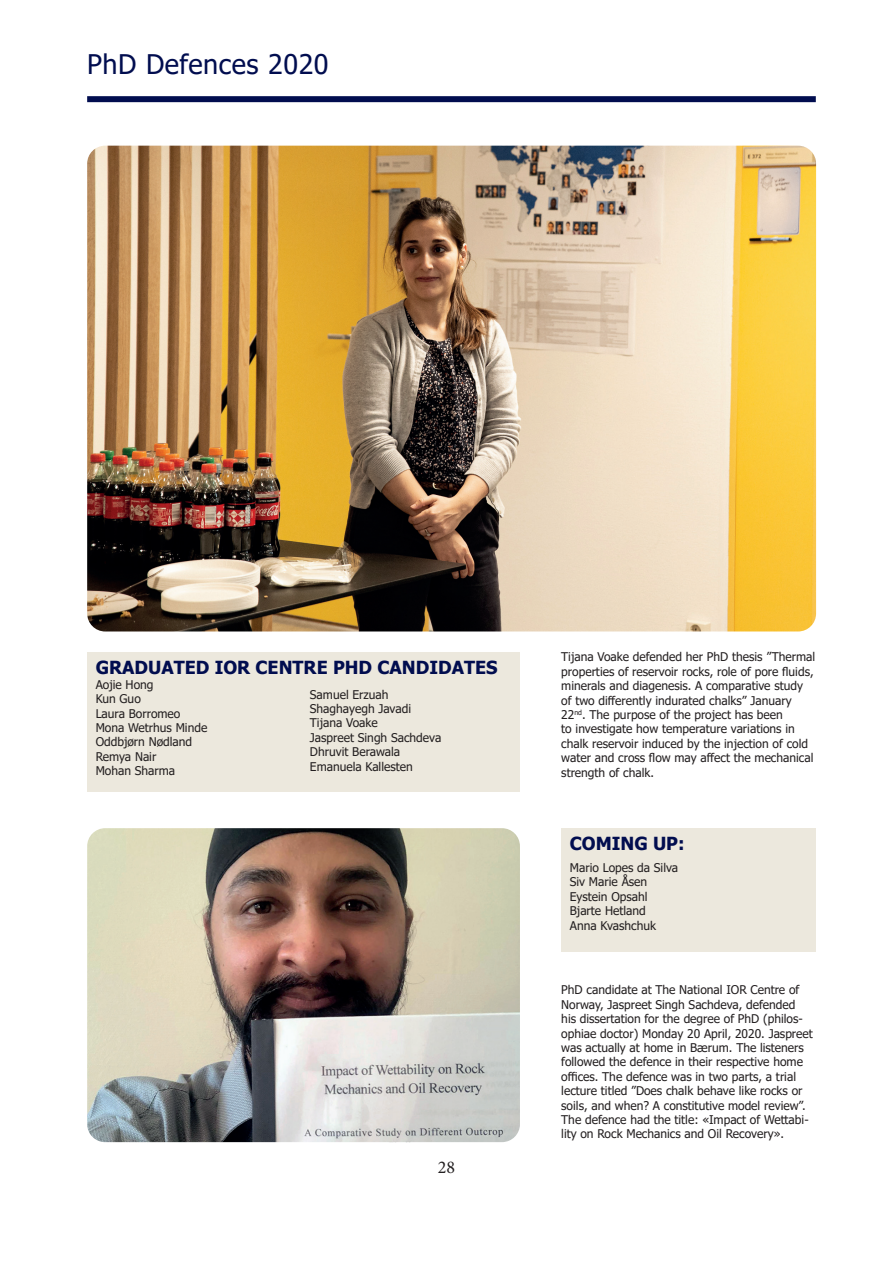
<style>
.page{position:relative;width:893px;height:1263px;background:#fff}
.page>*{position:absolute;margin:0;border:0;box-sizing:border-box;transform-origin:0 0}
.t1{font:27px "Tahoma";letter-spacing:.02em;color:#010d4f}
.t2{font:700 18px "Tahoma";color:#010d4f}
.t3{font:18px "Minion Pro";color:#231f20}
.t4{font:12px/14.4px "Tahoma";color:#231f20}
</style>
<div class="page">
<img style="left:87px;top:146px;width:729px;height:485px">
<img style="left:87px;top:828px;width:433px;height:314px">
<div style="left:87px;top:96px;width:729px;height:6px;background:#010d4f"></div>
<div style="left:87px;top:652px;width:433px;height:139px;background:#ece8dd"></div>
<div style="left:561px;top:828px;width:255px;height:124px;background:#ece8dd"></div>
<h1 class="t1" style="left:87px;top:46px;width:243px">PhD Defences 2020</h1>
<h2 class="t2" style="left:96px;top:655px;width:403px">GRADUATED IOR CENTRE PHD CANDIDATES</h2>
<p class="t4" style="left:96px;top:678px;width:113px">Aojie Hong<br>Kun Guo<br>Laura Borromeo<br>Mona Wetrhus Minde<br>Oddbjørn Nødland<br>Remya Nair<br>Mohan Sharma</p>
<p class="t4" style="left:310px;top:688px;width:133px">Samuel Erzuah<br>Shaghayegh Javadi<br>Tijana Voake<br>Jaspreet Singh Sachdeva<br>Dhruvit Berawala<br>Emanuela Kallesten</p>
<h2 class="t3" style="left:438px;top:1155px;width:19px">28</h2>
<p class="t4" style="left:561px;top:650px;width:255px">Tijana Voake defended her PhD thesis ”Thermal properties of reservoir rocks, role of pore fluids, minerals and diagenesis. A comparative study of two differently indurated chalks” January 22<sup>nd</sup>. The purpose of the project has been<br>to investigate how temperature variations in chalk reservoir induced by the injection of cold water and cross flow may affect the mechanical strength of chalk.</p>
<h2 class="t2" style="left:570px;top:831px;width:116px">COMING UP:</h2>
<p class="t4" style="left:570px;top:861px;width:110px">Mario Lopes da Silva<br>Siv Marie Åsen<br>Eystein Opsahl<br>Bjarte Hetland<br>Anna Kvashchuk</p>
<p class="t4" style="left:561px;top:983px;width:253px">PhD candidate at The National IOR Centre of Norway, Jaspreet Singh Sachdeva, defended his dissertation for the degree of PhD (philos&shy;ophiae doctor) Monday 20 April, 2020. Jaspreet was actually at home in Bærum. The listeners followed the defence in their respective home offices. The defence was in two parts, a trial lecture titled ”Does chalk behave like rocks or soils, and when? A constitutive model review”.<br>The defence had the title: «Impact of Wettabi&shy;lity on Rock Mechanics and Oil Recovery».</p>
</div>
